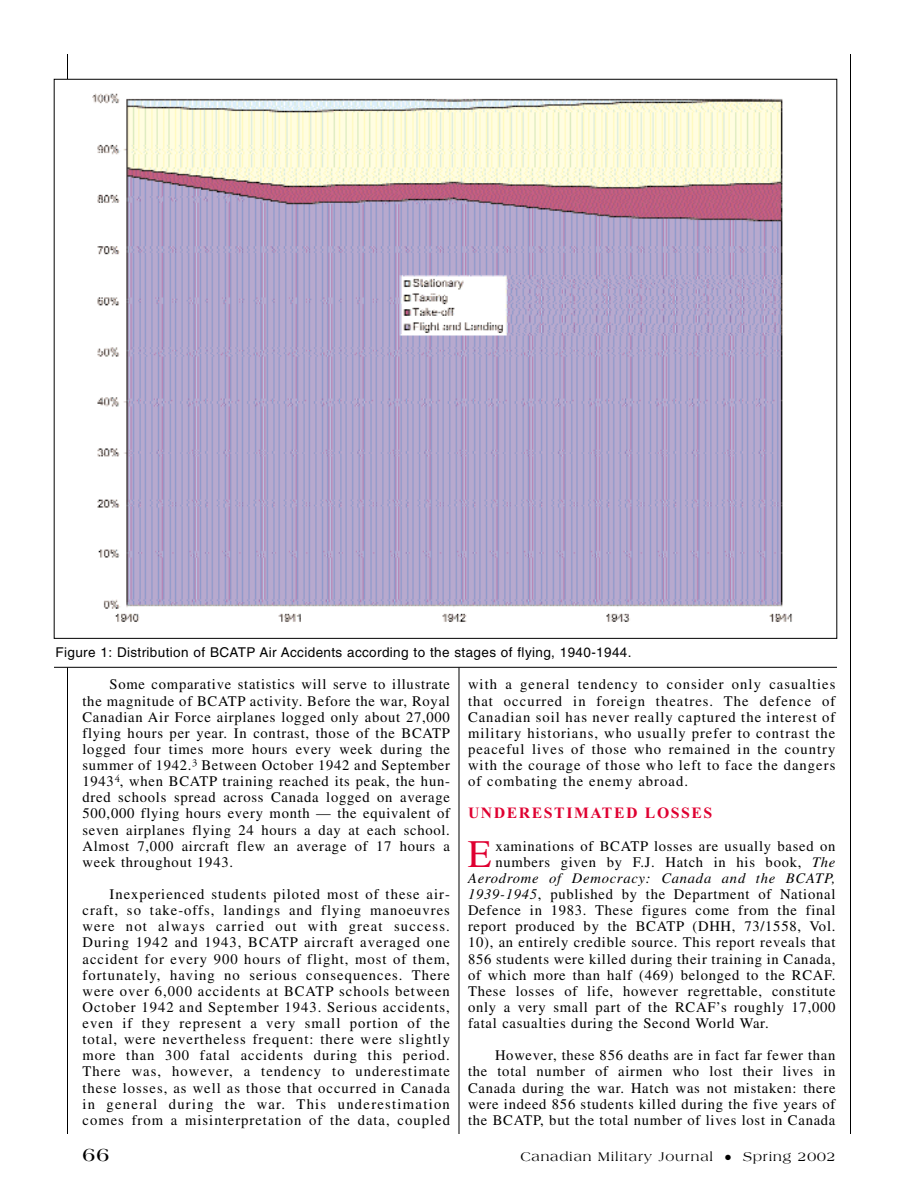
<style>
.page{position:relative;width:918px;height:1188px;background:#fff}
.page>*{position:absolute;margin:0;border:0;box-sizing:border-box;transform-origin:0 0}
.t1{font:39px "Times";color:#df0031}
.t2{font:700 19.5px "Americana";color:#000}
.t3{font:700 15.75px "Times New Roman";letter-spacing:.1em;color:#df0031}
.t4{font:14.7px/16.2px "Times";letter-spacing:.05em;color:#000;text-align:justify}
.t5{font:italic 14.7px "Times";letter-spacing:.05em;color:#000}
.t6{font:13.5px "Helvetica";letter-spacing:.03em;color:#000}
.t7{font:13.5px "Americana";letter-spacing:.065em;color:#000}
.s1{font-style:italic}
</style>
<div class="page">
<hr style="left:67px;top:668px;width:1px;height:466px;background:#000">
<hr style="left:67px;top:54px;width:1px;height:30px;background:#000">
<hr style="left:850px;top:54px;width:1px;height:1080px;background:#000">
<hr style="left:459px;top:667px;width:1px;height:467px;background:#000">
<img style="left:92px;top:93px;width:700px;height:529px">
<hr style="left:54px;top:667px;width:783px;height:1px;background:#000">
<p class="t6" style="left:55px;top:647px;width:578px">Figure 1: Distribution of BCATP Air Accidents according to the stages of flying, 1940-1944.</p>
<p class="t4" style="left:82px;top:678px;width:369px;text-indent:27px">Some comparative statistics will serve to illustrate the magnitude of BCATP activity. Before the war, Royal Canadian Air Force airplanes logged only about 27,000 flying hours per year. In contrast, those of the BCATP logged four times more hours every week during the summer of 1942.<sup>3</sup> Between October 1942 and September 1943<sup>4</sup>, when BCATP training reached its peak, the hun&shy;dred schools spread across Canada logged on average 500,000 flying hours every month — the equivalent of seven airplanes flying 24 hours a day at each school.<br>Almost 7,000 aircraft flew an average of 17 hours a week throughout 1943.</p>
<p class="t4" style="left:82px;top:887px;width:369px;text-indent:27px">Inexperienced students piloted most of these air&shy;craft, so take-offs, landings and flying manoeuvres were not always carried out with great success.<br>During 1942 and 1943, BCATP aircraft averaged one accident for every 900 hours of flight, most of them, fortunately, having no serious consequences. There were over 6,000 accidents at BCATP schools between October 1942 and September 1943. Serious accidents, even if they represent a very small portion of the total, were nevertheless frequent: there were slightly more than 300 fatal accidents during this period.<br>There was, however, a tendency to underestimate these losses, as well as those that occurred in Canada in general during the war. This underestimation comes from a misinterpretation of the data, coupled</p>
<p class="t4" style="left:468px;top:678px;width:369px">with a general tendency to consider only casualties that occurred in foreign theatres. The defence of Canadian soil has never really captured the interest of military historians, who usually prefer to contrast the peaceful lives of those who remained in the country with the courage of those who left to face the dangers of combating the enemy abroad.</p>
<p class="t3" style="left:468px;top:808px;width:246px">UNDERESTIMATED LOSSES</p>
<h1 class="t1" style="left:468px;top:839px;width:25px">E</h1>
<p class="t4" style="left:495px;top:839px;width:342px">xaminations of BCATP losses are usually based on</p>
<p class="t4" style="left:495px;top:855px;width:342px">numbers given by F.J. Hatch in his book, <span class="s1">The</span></p>
<p class="t5" style="left:468px;top:873px;width:369px">Aerodrome of Democracy: Canada and the BCATP,</p>
<p class="t4" style="left:468px;top:887px;width:369px"><span class="s1">1939-1945</span>, published by the Department of National</p>
<p class="t4" style="left:468px;top:903px;width:369px">Defence in 1983. These figures come from the final</p>
<p class="t4" style="left:468px;top:920px;width:369px">report produced by the BCATP (DHH, 73/1558, Vol.</p>
<p class="t4" style="left:468px;top:936px;width:369px">10), an entirely credible source. This report reveals that</p>
<p class="t4" style="left:468px;top:952px;width:369px">856 students were killed during their training in Canada,</p>
<p class="t4" style="left:468px;top:968px;width:369px">of which more than half (469) belonged to the RCAF.</p>
<p class="t4" style="left:468px;top:984px;width:369px">These losses of life, however regrettable, constitute</p>
<p class="t4" style="left:468px;top:1000px;width:369px">only a very small part of the RCAF’s roughly 17,000</p>
<p class="t4" style="left:468px;top:1016px;width:302px">fatal casualties during the Second World War.</p>
<p class="t4" style="left:468px;top:1049px;width:369px;text-indent:27px">However, these 856 deaths are in fact far fewer than the total number of airmen who lost their lives in Canada during the war. Hatch was not mistaken: there were indeed 856 students killed during the five years of the BCATP, but the total number of lives lost in Canada</p>
<h2 class="t2" style="left:82px;top:1147px;width:28px">66</h2>
<p class="t7" style="left:520px;top:1151px;width:317px">Canadian Military Journal ● Spring 2002</p>
</div>
